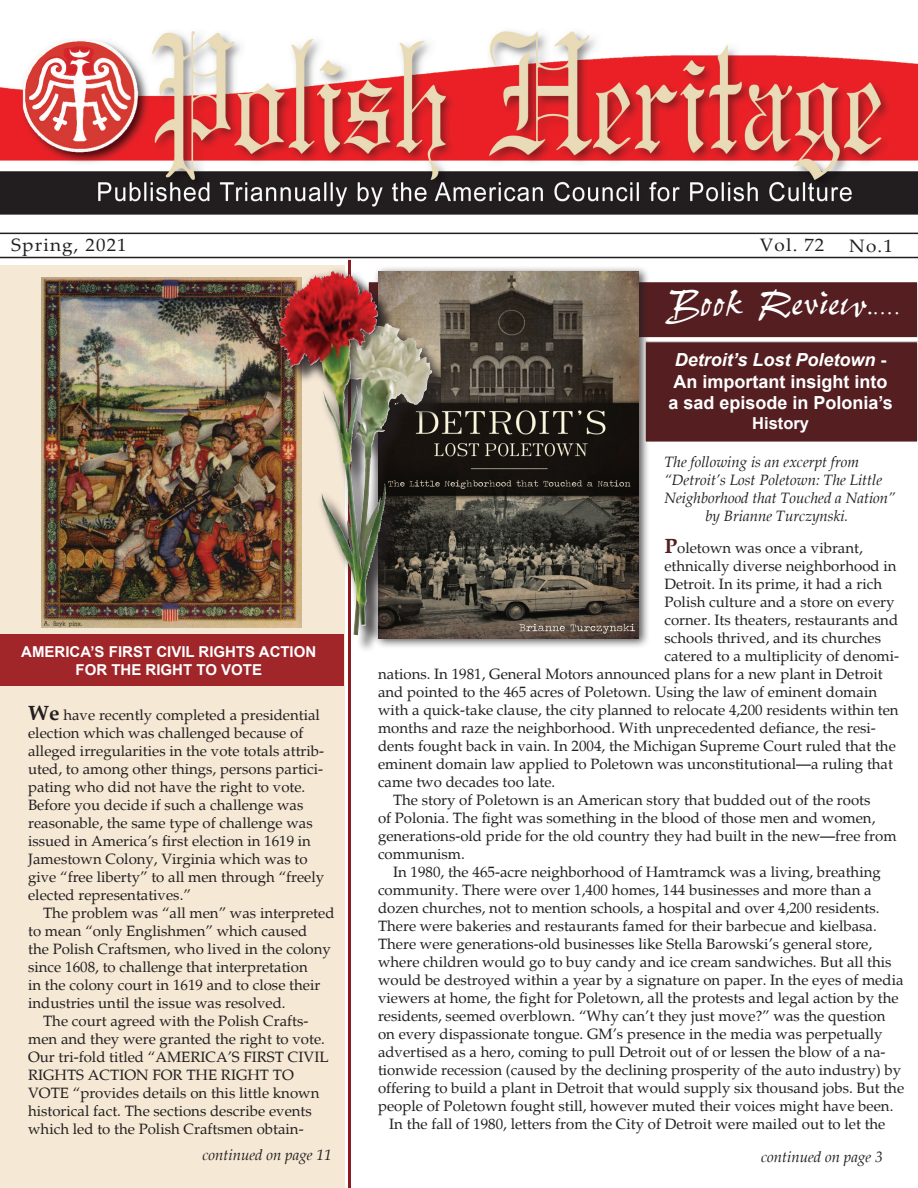
<style>
.page{position:relative;width:918px;height:1188px;background:#fff}
.page>*{position:absolute;margin:0;border:0;box-sizing:border-box;transform-origin:0 0}
.t1{font:43.2px "Pepita";color:#fff}
.t2{font:700 18px/21.6px "Arial";color:#fff;text-align:center}
.t3{font:18px "Palatino Linotype";letter-spacing:.06em;color:#231f20;scale:1.05 1}
.t4{font:700 16.5px "Arial";color:#fff}
.t5{font:15px/18px "Palatino";color:#231f20}
.t6{font:italic 15px "Palatino";color:#231f20}
.t7{font:700 15px/18px "Arial";color:#fff;text-align:center}
.s1{font-size:25.2px}
.s2{font-family:"Perpetua";font-size:25.2px}
.s3{font-style:italic}
.s4{font-weight:700;font-size:21px}
.s5{font-weight:700;font-size:21px;color:#551f22}
</style>
<div class="page">
<div style="left:0;top:266px;width:345px;height:922px;background:#f5e8d5"></div>
<img style="left:41px;top:278px;width:233px;height:350px">
<hr style="left:348px;top:260px;width:3px;height:928px;background:#891d20">
<div style="left:645px;top:342px;width:273px;height:100px;background:#551f22"></div>
<div style="left:645px;top:341px;width:273px;height:101px;border:1px solid #fff"></div>
<div style="left:368px;top:282px;width:550px;height:56px;background:#551f22"></div>
<div style="left:368px;top:281px;width:550px;height:57px;border:1px solid #fff"></div>
<img style="left:0;top:31px;width:918px;height:202px">
<svg style="left:0;top:233px;width:918px;height:25px"></svg>
<div style="left:373px;top:266px;width:339px;height:404px;background:#231f20;opacity:.75"></div>
<img style="left:433px;top:271px;width:206px;height:367px">
<div style="left:281px;top:273px;width:186px;height:397px;background:#231f20;opacity:.75"></div>
<div style="left:274px;top:265px;width:159px;height:387px;background:#231f20;opacity:.75"></div>
<img style="left:279px;top:272px;width:61px;height:157px">
<div style="left:0;top:634px;width:344px;height:52px;background:#a0262a"></div>
<p class="t3" style="left:11px;top:232px;width:111px">Spring, 2021</p>
<p class="t3" style="left:760px;top:233px;width:63px">Vol. 72</p>
<p class="t3" style="left:849px;top:233px;width:43px">No.1</p>
<h1 class="t1" style="left:664px;top:275px;width:238px">Book Review<span class="s1">.</span><span class="s2">....</span></h1>
<p class="t2" style="left:668px;top:350px;width:226px"><span class="s3">Detroit’s Lost Poletown</span> -<br>An important insight into a sad episode in Polonia’s</p>
<p class="t4" style="left:752px;top:412px;width:58px">History</p>
<p class="t6" style="left:664px;top:453px;width:196px">The following is an excerpt from</p>
<p class="t6" style="left:664px;top:471px;width:219px">“Detroit’s Lost Poletown: The Little</p>
<p class="t6" style="left:664px;top:489px;width:233px">Neighborhood that Touched a Nation”</p>
<p class="t6" style="left:706px;top:507px;width:144px">by Brianne Turczynski.</p>
<p class="t7" style="left:21px;top:643px;width:297px">AMERICA’S FIRST CIVIL RIGHTS ACTION<br>FOR THE RIGHT TO VOTE</p>
<p class="t5" style="left:28px;top:707px;width:298px"><span class="s4">We</span> have recently completed a presidential election which was challenged because of alleged irregularities in the vote totals attrib&shy;uted, to among other things, persons partici&shy;pating who did not have the right to vote.<br>Before you decide if such a challenge was reasonable, the same type of challenge was issued in America’s first election in 1619 in Jamestown Colony, Virginia which was to give “free liberty” to all men through “freely elected representatives.”</p>
<p class="t5" style="left:43px;top:905px;width:293px">The problem was “all men” was interpreted</p>
<p class="t5" style="left:28px;top:923px;width:281px">to mean “only Englishmen” which caused</p>
<p class="t5" style="left:28px;top:941px;width:304px">the Polish Craftsmen, who lived in the colony</p>
<p class="t5" style="left:28px;top:959px;width:281px">since 1608, to challenge that interpretation</p>
<p class="t5" style="left:28px;top:977px;width:294px">in the colony court in 1619 and to close their</p>
<p class="t5" style="left:28px;top:995px;width:259px">industries until the issue was resolved.</p>
<p class="t5" style="left:43px;top:1013px;width:267px">The court agreed with the Polish Crafts-</p>
<p class="t5" style="left:28px;top:1031px;width:298px">men and they were granted the right to vote.</p>
<p class="t5" style="left:28px;top:1049px;width:302px">Our tri-fold titled “AMERICA’S FIRST CIVIL</p>
<p class="t5" style="left:28px;top:1067px;width:267px">RIGHTS ACTION FOR THE RIGHT TO</p>
<p class="t5" style="left:28px;top:1085px;width:293px">VOTE “provides details on this little known</p>
<p class="t5" style="left:28px;top:1103px;width:285px">historical fact. The sections describe events</p>
<p class="t5" style="left:28px;top:1121px;width:277px">which led to the Polish Craftsmen obtain-</p>
<p class="t6" style="left:202px;top:1146px;width:131px">continued on page 11</p>
<p class="t5" style="left:664px;top:540px;width:200px"><span class="s5">P</span>oletown was once a vibrant,</p>
<p class="t5" style="left:664px;top:558px;width:234px">ethnically diverse neighborhood in</p>
<p class="t5" style="left:664px;top:576px;width:219px">Detroit. In its prime, it had a rich</p>
<p class="t5" style="left:664px;top:594px;width:232px">Polish culture and a store on every</p>
<p class="t5" style="left:664px;top:612px;width:235px">corner. Its theaters, restaurants and</p>
<p class="t5" style="left:664px;top:630px;width:218px">schools thrived, and its churches</p>
<p class="t5" style="left:664px;top:648px;width:236px">catered to a multiplicity of denomi-</p>
<p class="t5" style="left:378px;top:666px;width:506px">nations. In 1981, General Motors announced plans for a new plant in Detroit</p>
<p class="t5" style="left:378px;top:684px;width:501px">and pointed to the 465 acres of Poletown. Using the law of eminent domain</p>
<p class="t5" style="left:378px;top:702px;width:522px">with a quick-take clause, the city planned to relocate 4,200 residents within ten</p>
<p class="t5" style="left:378px;top:720px;width:499px">months and raze the neighborhood. With unprecedented defiance, the resi-</p>
<p class="t5" style="left:378px;top:738px;width:519px">dents fought back in vain. In 2004, the Michigan Supreme Court ruled that the</p>
<p class="t5" style="left:378px;top:756px;width:517px">eminent domain law applied to Poletown was unconstitutional—a ruling that</p>
<p class="t5" style="left:378px;top:774px;width:179px">came two decades too late.</p>
<p class="t5" style="left:393px;top:792px;width:479px">The story of Poletown is an American story that budded out of the roots</p>
<p class="t5" style="left:378px;top:810px;width:499px">of Polonia. The fight was something in the blood of those men and women,</p>
<p class="t5" style="left:378px;top:828px;width:520px">generations-old pride for the old country they had built in the new—free from</p>
<p class="t5" style="left:378px;top:846px;width:88px">communism.</p>
<p class="t5" style="left:393px;top:864px;width:489px">In 1980, the 465-acre neighborhood of Hamtramck was a living, breathing</p>
<p class="t5" style="left:378px;top:882px;width:495px">community. There were over 1,400 homes, 144 businesses and more than a</p>
<p class="t5" style="left:378px;top:900px;width:503px">dozen churches, not to mention schools, a hospital and over 4,200 residents.</p>
<p class="t5" style="left:378px;top:918px;width:500px">There were bakeries and restaurants famed for their barbecue and kielbasa.</p>
<p class="t5" style="left:378px;top:936px;width:496px">There were generations-old businesses like Stella Barowski’s general store,</p>
<p class="t5" style="left:378px;top:954px;width:515px">where children would go to buy candy and ice cream sandwiches. But all this</p>
<p class="t5" style="left:378px;top:972px;width:527px">would be destroyed within a year by a signature on paper. In the eyes of media</p>
<p class="t5" style="left:378px;top:990px;width:522px">viewers at home, the fight for Poletown, all the protests and legal action by the</p>
<p class="t5" style="left:378px;top:1008px;width:509px">residents, seemed overblown. “Why can’t they just move?” was the question</p>
<p class="t5" style="left:378px;top:1026px;width:506px">on every dispassionate tongue. GM’s presence in the media was perpetually</p>
<p class="t5" style="left:378px;top:1044px;width:509px">advertised as a hero, coming to pull Detroit out of or lessen the blow of a na-</p>
<p class="t5" style="left:378px;top:1062px;width:525px">tionwide recession (caused by the declining prosperity of the auto industry) by</p>
<p class="t5" style="left:378px;top:1080px;width:528px">offering to build a plant in Detroit that would supply six thousand jobs. But the</p>
<p class="t5" style="left:378px;top:1098px;width:517px">people of Poletown fought still, however muted their voices might have been.</p>
<p class="t5" style="left:389px;top:1116px;width:498px">In the fall of 1980, letters from the City of Detroit were mailed out to let the</p>
<p class="t6" style="left:761px;top:1148px;width:123px">continued on page 3</p>
</div>
